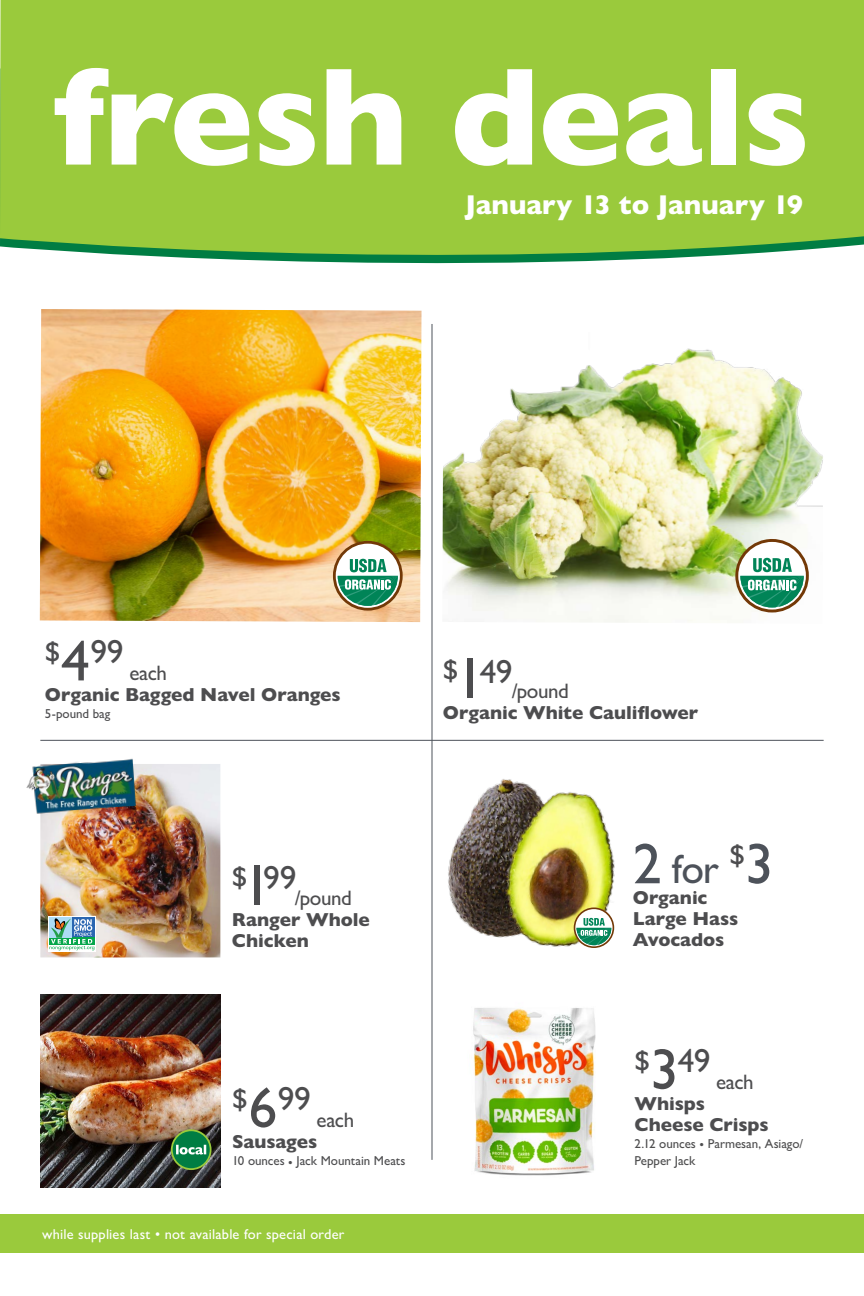
<style>
.page{position:relative;width:864px;height:1296px;background:#fff}
.page>*{position:absolute;margin:0;border:0;box-sizing:border-box;transform-origin:0 0}
.t1{font:800 140.9px "Gill Sans MT Std";letter-spacing:-.01em;color:#fff}
.t2{font:500 41px "Gill Sans MT Std";color:#4d525a}
.t3{font:500 33.5px "Gill Sans MT Std";letter-spacing:-.01em;color:#4d4d4f}
.t4{font:500 28.5px "Gill Sans MT Std";color:#4d4d4f}
.t5{font:800 27.5px "Gill Sans MT Std";color:#fff}
.t6{font:500 21px "Gill Sans MT Std";letter-spacing:-.02em;color:#4d4d4f}
.t7{font:800 19px/21px "Gill Sans MT Std";color:#4d4d4f}
.t8{font:500 14.4px "Gill Sans MT Std";letter-spacing:.015em;color:#fff}
.t9{font:500 13px/17px "Gill Sans MT Std";letter-spacing:-.005em;color:#4e4e4f}
.t10{font:500 13px "Gill Sans MT Std";letter-spacing:-.005em;color:#4d4d4f}
.s1{font-size:28.5px}
.s2{font-size:57.5px}
.s3{font-size:57.5px;color:#4d525a}
.s4{color:#4d4d4f}
</style>
<div class="page">
<div style="left:0;top:0;width:864px;height:264px;background:#9aca3c"></div>
<div style="left:0;top:1215px;width:864px;height:38px;background:#9aca3c"></div>
<hr style="left:432px;top:324px;width:1px;height:836px;background:#4d525a">
<hr style="left:40px;top:740px;width:784px;height:1px;background:#4d525a">
<img style="left:473px;top:1008px;width:123px;height:168px">
<img style="left:40px;top:309px;width:382px;height:313px">
<svg style="left:333px;top:541px;width:70px;height:70px"></svg>
<img style="left:442px;top:348px;width:381px;height:275px">
<svg style="left:735px;top:539px;width:74px;height:73px"></svg>
<img style="left:40px;top:764px;width:180px;height:193px">
<svg style="left:48px;top:916px;width:48px;height:35px"></svg>
<div style="left:72px;top:917px;width:22px;height:21px;background:#2a66b1"></div>
<div style="left:49px;top:917px;width:23px;height:21px;background:#addcf5"></div>
<svg style="left:49px;top:918px;width:45px;height:32px"></svg>
<img style="left:26px;top:758px;width:116px;height:58px">
<img style="left:41px;top:994px;width:179px;height:194px">
<svg style="left:171px;top:1129px;width:41px;height:41px;background:#3e8653"></svg>
<img style="left:448px;top:779px;width:167px;height:168px">
<svg style="left:574px;top:907px;width:40px;height:41px"></svg>
<h1 class="t1" style="left:54px;top:33px;width:758px">fresh deals</h1>
<h3 class="t5" style="left:465px;top:188px;width:340px">January 13 to January 19</h3>
<h3 class="t3" style="left:45px;top:632px;width:80px"><span class="s1">$</span><span class="s2">4</span>99</h3>
<p class="t6" style="left:129px;top:661px;width:39px">each</p>
<p class="t7" style="left:45px;top:684px;width:297px">Organic Bagged Navel Oranges</p>
<p class="t10" style="left:45px;top:706px;width:67px">5-pound bag</p>
<h3 class="t3" style="left:443px;top:651px;width:71px"><span class="s1">$</span><span class="s2">1</span>49</h3>
<p class="t6" style="left:512px;top:678px;width:58px">/pound</p>
<p class="t7" style="left:443px;top:702px;width:257px">Organic White Cauliflower</p>
<h3 class="t3" style="left:232px;top:858px;width:66px"><span class="s1">$</span><span class="s2">1</span>99</h3>
<p class="t6" style="left:295px;top:885px;width:58px">/pound</p>
<p class="t7" style="left:232px;top:909px;width:139px">Ranger Whole<br>Chicken</p>
<h3 class="t3" style="left:232px;top:1079px;width:80px"><span class="s1">$</span><span class="s2">6</span>99</h3>
<p class="t6" style="left:317px;top:1107px;width:39px">each</p>
<p class="t7" style="left:232px;top:1131px;width:87px">Sausages</p>
<p class="t10" style="left:232px;top:1153px;width:175px">10 ounces • Jack Mountain Meats</p>
<p class="t8" style="left:42px;top:1225px;width:304px">while supplies last • not available for special order</p>
<h2 class="t2" style="left:633px;top:845px;width:88px"><span class="s2">2</span> for</h2>
<h3 class="t4" style="left:729px;top:838px;width:46px">$<span class="s3">3</span></h3>
<p class="t7" style="left:633px;top:887px;width:107px">Organic<br>Large Hass<br>Avocados</p>
<h3 class="t3" style="left:635px;top:1040px;width:77px"><span class="s1">$</span><span class="s2">3</span>49</h3>
<p class="t6" style="left:716px;top:1069px;width:39px">each</p>
<p class="t7" style="left:634px;top:1093px;width:136px">Whisps<br>Cheese Crisps</p>
<p class="t9" style="left:634px;top:1135px;width:170px">2.12 ounces <span class="s4">•</span> Parmesan, Asiago/<br>Pepper Jack</p>
</div>
